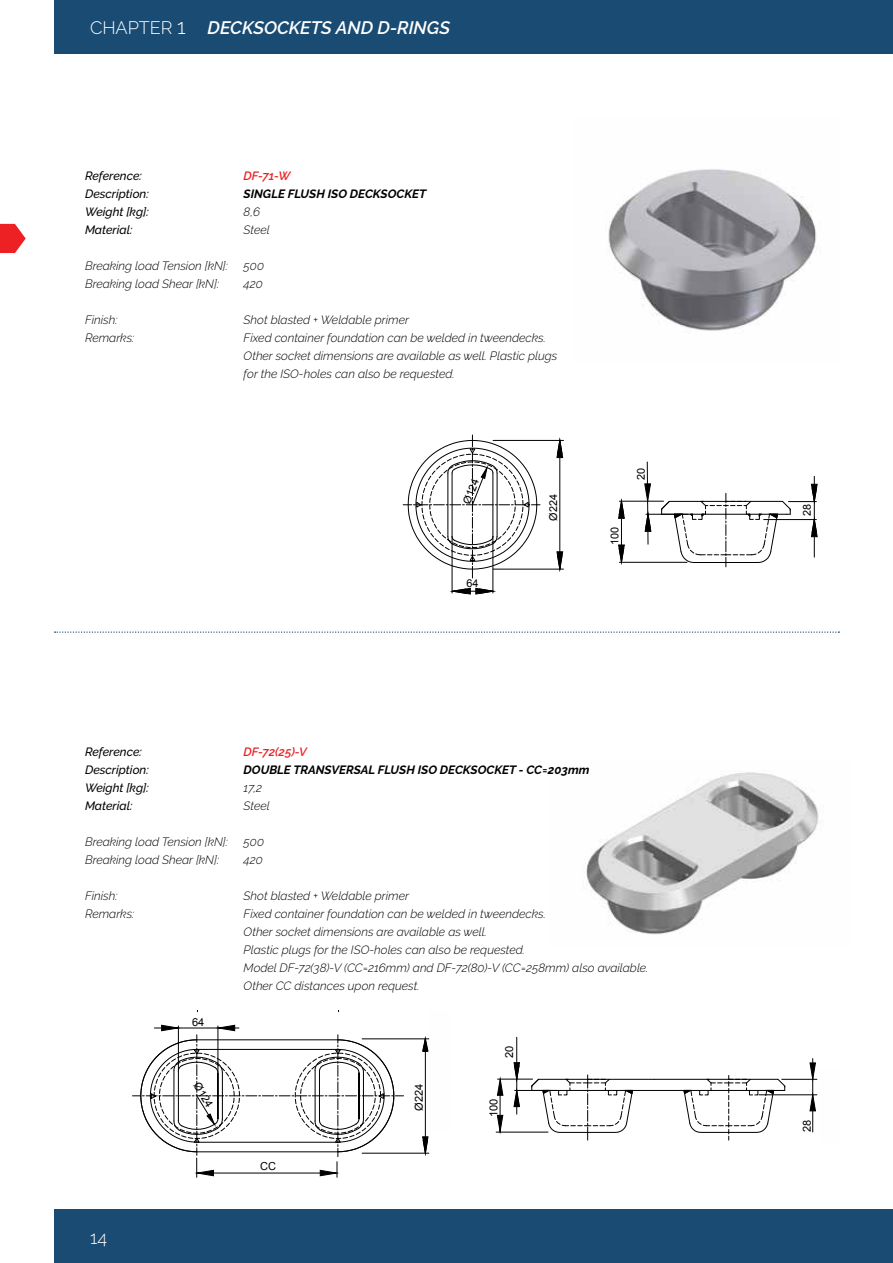
<style>
.page{position:relative;width:893px;height:1263px;background:#fff}
.page>*{position:absolute;margin:0;border:0;box-sizing:border-box;transform-origin:0 0}
.t1{font:italic 600 18px "Raleway";color:#fff}
.t2{font:300 18px "Raleway";color:#fff}
.t3{font:italic 300 12px/18px "Raleway";color:#000}
.t4{font:italic 500 12px/18px "Raleway";color:#000}
.t5{font:italic 700 12px "Raleway";color:#000}
.t6{font:italic 600 12px "Raleway";color:#ed2124}
.t7{font:11.1px "Arial";color:#000}
.t8{font:10.8px "Arial";color:#000}
.s1{font-weight:300;font-style:normal}
.s2{font-weight:300;font-style:normal;font-size:21px}
</style>
<div class="page">
<img style="left:586px;top:772px;width:233px;height:163px">
<img style="left:608px;top:169px;width:209px;height:162px">
<svg style="left:132px;top:1024px;width:272px;height:153px"></svg>
<hr style="left:362px;top:1038px;width:67px;height:1px;background:#000">
<hr style="left:362px;top:1153px;width:67px;height:1px;background:#000">
<hr style="left:425px;top:1039px;width:1px;height:114px;background:#000">
<svg style="left:422px;top:1136px;width:7px;height:18px"></svg>
<svg style="left:422px;top:1038px;width:7px;height:14px"></svg>
<hr style="left:588px;top:1079px;width:66px;height:1px;background:#000">
<hr style="left:588px;top:1090px;width:52px;height:1px;background:#000">
<hr style="left:496px;top:1132px;width:52px;height:1px;background:#000">
<hr style="left:500px;top:1094px;width:1px;height:38px;background:#000">
<hr style="left:812px;top:1058px;width:1px;height:74px;background:#000">
<svg style="left:497px;top:1114px;width:7px;height:18px"></svg>
<svg style="left:497px;top:1078px;width:7px;height:18px"></svg>
<svg style="left:809px;top:1062px;width:7px;height:17px"></svg>
<svg style="left:809px;top:1095px;width:7px;height:17px"></svg>
<hr style="left:782px;top:1079px;width:35px;height:1px;background:#000">
<hr style="left:759px;top:1094px;width:58px;height:1px;background:#000">
<hr style="left:654px;top:1079px;width:55px;height:1px;background:#000">
<hr style="left:676px;top:1090px;width:53px;height:1px;background:#000">
<svg style="left:640px;top:1090px;width:36px;height:1px"></svg>
<svg style="left:683px;top:1075px;width:102px;height:65px"></svg>
<svg style="left:531px;top:1075px;width:102px;height:65px"></svg>
<hr style="left:498px;top:1079px;width:34px;height:1px;background:#000">
<hr style="left:516px;top:1037px;width:1px;height:77px;background:#000">
<hr style="left:515px;top:1090px;width:42px;height:1px;background:#000">
<svg style="left:513px;top:1062px;width:7px;height:18px"></svg>
<svg style="left:513px;top:1090px;width:7px;height:17px"></svg>
<hr style="left:493px;top:440px;width:70px;height:1px;background:#000">
<hr style="left:493px;top:569px;width:70px;height:1px;background:#000">
<hr style="left:560px;top:440px;width:1px;height:129px;background:#000">
<hr style="left:493px;top:536px;width:1px;height:57px;background:#000">
<hr style="left:452px;top:537px;width:1px;height:56px;background:#000">
<svg style="left:403px;top:435px;width:137px;height:143px"></svg>
<svg style="left:556px;top:551px;width:7px;height:19px"></svg>
<svg style="left:556px;top:440px;width:7px;height:18px"></svg>
<svg style="left:452px;top:588px;width:42px;height:7px"></svg>
<hr style="left:619px;top:501px;width:44px;height:1px;background:#000">
<hr style="left:619px;top:562px;width:68px;height:1px;background:#000">
<hr style="left:621px;top:514px;width:1px;height:48px;background:#000">
<hr style="left:814px;top:476px;width:1px;height:81px;background:#000">
<hr style="left:646px;top:514px;width:42px;height:1px;background:#000">
<svg style="left:618px;top:544px;width:7px;height:19px"></svg>
<svg style="left:661px;top:483px;width:157px;height:84px"></svg>
<svg style="left:644px;top:462px;width:8px;height:82px"></svg>
<svg style="left:618px;top:500px;width:7px;height:19px"></svg>
<div style="left:54px;top:0;width:839px;height:54px;background:#1a4b73"></div>
<div style="left:54px;top:1209px;width:839px;height:54px;background:#1a4b73"></div>
<svg style="left:55px;top:631px;width:784px;height:2px"></svg>
<svg style="left:0;top:224px;width:26px;height:29px"></svg>
<h1 class="t1" style="left:90px;top:17px;width:361px"><span class="s1">CHAPTER</span> <span class="s2">1</span> DECKSOCKETS AND D-RINGS</h1>
<p class="t4" style="left:85px;top:167px;width:65px">Reference:<br>Description:<br>Weight [kg]:<br>Material:</p>
<p class="t3" style="left:85px;top:257px;width:144px">Breaking load Tension [kN]:<br>Breaking load Shear [kN]:</p>
<p class="t3" style="left:85px;top:311px;width:51px">Finish:<br>Remarks:</p>
<p class="t6" style="left:244px;top:169px;width:48px">DF-71-W</p>
<p class="t5" style="left:244px;top:187px;width:184px">SINGLE FLUSH ISO DECKSOCKET</p>
<p class="t3" style="left:244px;top:203px;width:28px">8,6<br>Steel</p>
<p class="t3" style="left:244px;top:257px;width:22px">500<br>420</p>
<p class="t3" style="left:244px;top:311px;width:315px">Shot blasted + Weldable primer<br>Fixed container foundation can be welded in tweendecks.<br>Other socket dimensions are available as well. Plastic plugs for the ISO-holes can also be requested.</p>
<p class="t8" style="left:380px;top:333px;width:14px;rotate:-90deg">20</p>
<p class="t8" style="left:547px;top:369px;width:14px;rotate:-90deg">28</p>
<p class="t8" style="left:460px;top:501px;width:28px;rotate:-69deg">Ø124</p>
<p class="t8" style="left:466px;top:576px;width:14px">64</p>
<p class="t8" style="left:546px;top:521px;width:28px;rotate:-90deg">Ø224</p>
<p class="t8" style="left:634px;top:480px;width:14px;rotate:-90deg">20</p>
<p class="t8" style="left:608px;top:545px;width:20px;rotate:-90deg">100</p>
<p class="t4" style="left:85px;top:743px;width:65px">Reference:<br>Description:<br>Weight [kg]:<br>Material:</p>
<p class="t3" style="left:85px;top:833px;width:144px">Breaking load Tension [kN]:<br>Breaking load Shear [kN]:</p>
<p class="t3" style="left:85px;top:887px;width:51px">Finish:<br>Remarks:</p>
<p class="t7" style="left:112px;top:930px;width:14px;rotate:-90deg">20</p>
<p class="t7" style="left:192px;top:1014px;width:14px">64</p>
<p class="t6" style="left:244px;top:745px;width:65px">DF-72(25)-V</p>
<p class="t5" style="left:244px;top:763px;width:347px">DOUBLE TRANSVERSAL FLUSH ISO DECKSOCKET - CC=203mm</p>
<p class="t3" style="left:244px;top:779px;width:28px">17,2<br>Steel</p>
<p class="t3" style="left:244px;top:833px;width:22px">500<br>420</p>
<p class="t3" style="left:244px;top:887px;width:406px">Shot blasted + Weldable primer<br>Fixed container foundation can be welded in tweendecks.<br>Other socket dimensions are available as well.<br>Plastic plugs for the ISO-holes can also be requested.<br>Model DF-72(38)-V (CC=216mm) and DF-72(80)-V (CC=258mm) also available.<br>Other CC distances upon request.</p>
<p class="t7" style="left:502px;top:1058px;width:14px;rotate:-90deg">20</p>
<h1 class="t2" style="left:90px;top:1227px;width:18px">14</h1>
<p class="t7" style="left:202px;top:1079px;width:29px;rotate:58deg">Ø124</p>
<p class="t7" style="left:412px;top:1111px;width:29px;rotate:-90deg">Ø224</p>
<p class="t7" style="left:260px;top:1159px;width:17px">CC</p>
<p class="t7" style="left:486px;top:1117px;width:20px;rotate:-90deg">100</p>
<p class="t8" style="left:800px;top:516px;width:14px;rotate:-90deg">28</p>
<p class="t7" style="left:800px;top:1132px;width:14px;rotate:-90deg">28</p>
</div>
